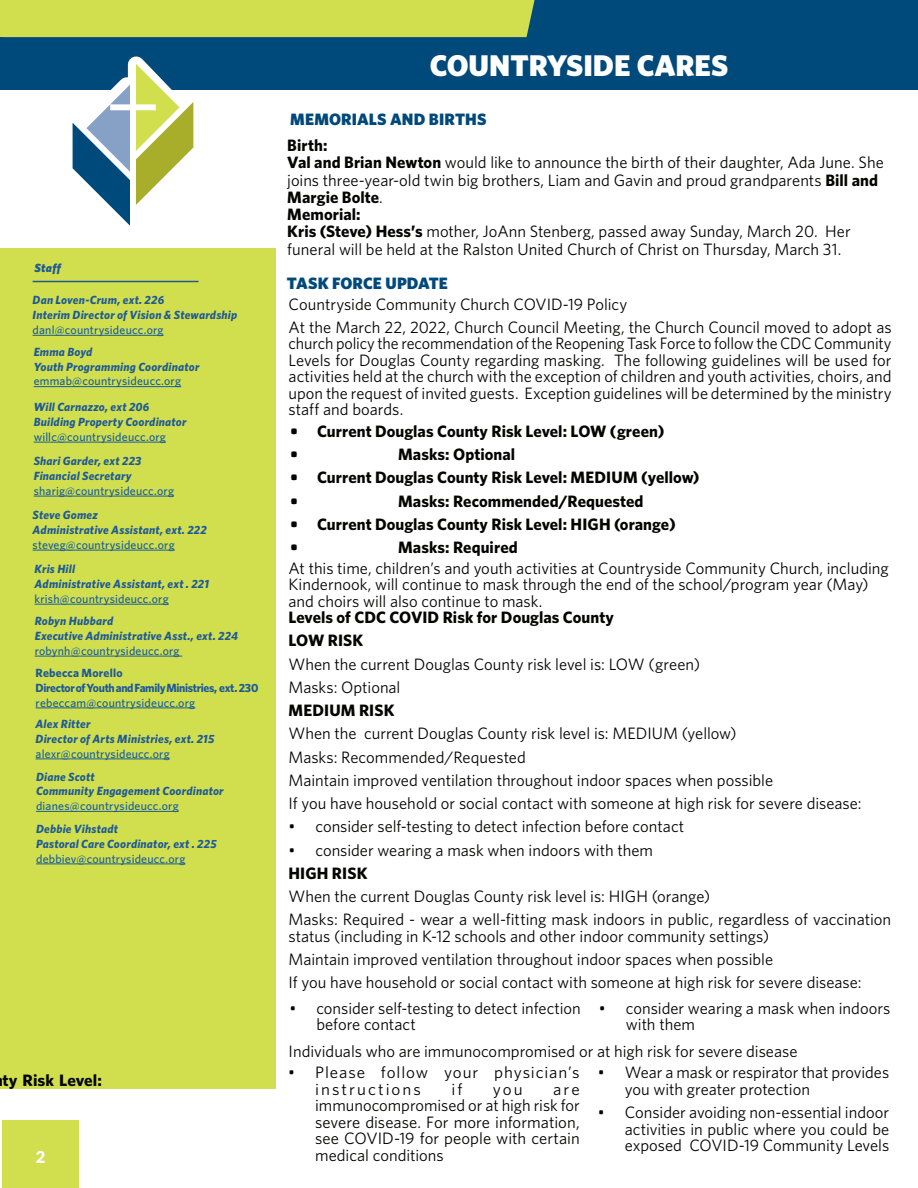
<style>
.page{position:relative;width:918px;height:1188px;background:#fff}
.page>*{position:absolute;margin:0;border:0;box-sizing:border-box;transform-origin:0 0}
.t1{font:900 30px "Whitney";color:#fff}
.t2{font:16.5px/16.5px "Whitney";color:#040503}
.t3{font:700 16.5px/23.2px "Whitney";letter-spacing:.005em;color:#040503}
.t4{font:16.5px/16.5px "Whitney";letter-spacing:.055em;color:#040503}
.t5{font:900 16.5px "Whitney";letter-spacing:.01em;color:#00497b}
.t6{font:900 16.5px "Lato";color:#fff}
.t7{font:italic 700 11.85px/14.9px "Whitney";letter-spacing:.015em;color:#1e5a97}
.t8{font:500 11.85px "Whitney";letter-spacing:.015em;color:#175d9e}
.t9{font:700 11.85px/14.9px "Whitney";letter-spacing:-.025em;color:#1e5a97}
.t10{font:italic 900 11.85px "Whitney";letter-spacing:.02em;color:#1e5a97}
.s1{font-weight:700}
</style>
<div class="page">
<div style="left:2px;top:1120px;width:76px;height:68px;background:#d1de4d"></div>
<div style="left:0;top:248px;width:275px;height:841px;background:#d1de4d"></div>
<hr style="left:35px;top:656px;width:147px;height:1px;background:#175d9e">
<hr style="left:34px;top:496px;width:140px;height:1px;background:#175d9e">
<hr style="left:33px;top:550px;width:142px;height:1px;background:#175d9e">
<hr style="left:35px;top:604px;width:134px;height:1px;background:#175d9e">
<hr style="left:33px;top:281px;width:166px;height:1px;background:#1e5a97">
<hr style="left:36px;top:864px;width:149px;height:1px;background:#175d9e">
<div style="left:0;top:0;width:918px;height:90px;background:#00497b"></div>
<svg style="left:3px;top:0;width:532px;height:264px"></svg>
<div style="left:0;top:0;width:24px;height:37px;background:#d1de4d"></div>
<hr style="left:36px;top:708px;width:159px;height:1px;background:#175d9e">
<hr style="left:34px;top:442px;width:132px;height:1px;background:#175d9e">
<hr style="left:36px;top:811px;width:143px;height:1px;background:#175d9e">
<hr style="left:36px;top:759px;width:134px;height:1px;background:#175d9e">
<hr style="left:34px;top:386px;width:147px;height:1px;background:#175d9e">
<hr style="left:33px;top:335px;width:131px;height:1px;background:#175d9e">
<p class="t10" style="left:35px;top:260px;width:28px">Staff</p>
<p class="t7" style="left:33px;top:293px;width:206px">Dan Loven-Crum, ext. 226<br>Interim Director of Vision &amp; Stewardship</p>
<p class="t8" style="left:33px;top:322px;width:133px">danl@countrysideucc.org</p>
<p class="t7" style="left:34px;top:344px;width:167px">Emma Boyd<br>Youth Programming Coordinator</p>
<p class="t8" style="left:34px;top:373px;width:149px">emmab@countrysideucc.org</p>
<p class="t7" style="left:34px;top:399px;width:154px">Will Carnazzo, ext 206<br>Building Property Coordinator</p>
<p class="t8" style="left:34px;top:429px;width:134px">willc@countrysideucc.org</p>
<p class="t7" style="left:34px;top:453px;width:109px">Shari Garder, ext 223<br>Financial Secretary</p>
<p class="t8" style="left:34px;top:483px;width:142px">sharig@countrysideucc.org</p>
<p class="t7" style="left:33px;top:507px;width:176px">Steve Gomez<br>Administrative Assistant, ext. 222</p>
<p class="t8" style="left:33px;top:537px;width:144px">steveg@countrysideucc.org</p>
<p class="t7" style="left:35px;top:561px;width:176px">Kris Hill<br>Administrative Assistant, ext . 221</p>
<p class="t8" style="left:35px;top:591px;width:136px">krish@countrysideucc.org</p>
<p class="t7" style="left:35px;top:613px;width:205px">Robyn Hubbard<br>Executive Administrative Asst., ext. 224</p>
<p class="t8" style="left:35px;top:643px;width:146px">robynh@countrysideucc.org</p>
<p class="t9" style="left:36px;top:665px;width:224px">Rebecca Morello<br>Director of Youth and Family Ministries, ext. 230</p>
<p class="t8" style="left:36px;top:695px;width:161px">rebeccam@countrysideucc.org</p>
<p class="t7" style="left:36px;top:716px;width:180px">Alex Ritter<br>Director of Arts Ministries, ext. 215</p>
<p class="t8" style="left:36px;top:746px;width:136px">alexr@countrysideucc.org</p>
<p class="t7" style="left:36px;top:769px;width:189px">Diane Scott<br>Community Engagement Coordinator</p>
<p class="t8" style="left:36px;top:798px;width:144px">dianes@countrysideucc.org</p>
<p class="t7" style="left:36px;top:821px;width:182px">Debbie Vihstadt<br>Pastoral Care Coordinator, ext . 225</p>
<p class="t8" style="left:36px;top:851px;width:151px">debbiev@countrysideucc.org</p>
<p class="t3" style="left:2px;top:1068px;width:101px">ty Risk Level:</p>
<p class="t6" style="left:36px;top:1145px;width:11px">2</p>
<h1 class="t1" style="left:430px;top:46px;width:300px">COUNTRYSIDE CARES</h1>
<p class="t5" style="left:290px;top:108px;width:198px">MEMORIALS AND BIRTHS</p>
<p class="t2" style="left:287px;top:136px;width:598px;line-height:17.2px"><span class="s1">Birth:<br>Val and Brian Newton</span> would like to announce the birth of their daughter, Ada June. She joins three-year-old twin big brothers, Liam and Gavin and proud grandparents <span class="s1">Bill and Margie Bolte</span>.<br><span class="s1">Memorial:<br>Kris (Steve) Hess’s</span> mother, JoAnn Stenberg, passed away Sunday, March 20. Her funeral will be held at the Ralston United Church of Christ on Thursday, March 31.</p>
<p class="t5" style="left:287px;top:272px;width:162px">TASK FORCE UPDATE</p>
<p class="t2" style="left:289px;top:292px;width:605px;line-height:23.2px">Countryside Community Church COVID-19 Policy<br>At the March 22, 2022, Church Council Meeting, the Church Council moved to adopt as</p>
<p class="t2" style="left:289px;top:335px;width:605px;text-align:justify">church policy the recommendation of the Reopening Task Force to follow the CDC Community Levels for Douglas County regarding masking. The following guidelines will be used for activities held at the church with the exception of children and youth activities, choirs, and upon the request of invited guests. Exception guidelines will be determined by the ministry staff and boards.</p>
<p class="t3" style="left:290px;top:419px;width:376px">• Current Douglas County Risk Level: LOW (green) •</p>
<p class="t3" style="left:398px;top:442px;width:119px">Masks: Optional</p>
<p class="t3" style="left:290px;top:466px;width:411px">• Current Douglas County Risk Level: MEDIUM (yellow) •</p>
<p class="t3" style="left:398px;top:489px;width:247px">Masks: Recommended/Requested</p>
<p class="t3" style="left:290px;top:512px;width:387px">• Current Douglas County Risk Level: HIGH (orange) •</p>
<p class="t3" style="left:398px;top:535px;width:121px">Masks: Required</p>
<p class="t2" style="left:288px;top:559px;width:602px">At this time, children’s and youth activities at Countryside Community Church, including<br>Kindernook, will continue to mask through the end of the school/program year (May) and choirs will also continue to mask.</p>
<p class="t3" style="left:288px;top:605px;width:327px">Levels of CDC COVID Risk for Douglas County<br>LOW RISK</p>
<p class="t2" style="left:288px;top:652px;width:413px;line-height:23.2px">When the current Douglas County risk level is: LOW (green)<br>Masks: Optional</p>
<p class="t3" style="left:288px;top:698px;width:108px">MEDIUM RISK</p>
<p class="t2" style="left:288px;top:722px;width:575px;line-height:23.2px">When the current Douglas County risk level is: MEDIUM (yellow)<br>Masks: Recommended/Requested<br>Maintain improved ventilation throughout indoor spaces when possible<br>If you have household or social contact with someone at high risk for severe disease:</p>
<p class="t2" style="left:288px;top:818px;width:397px">• consider self-testing to detect infection before contact</p>
<p class="t2" style="left:288px;top:841px;width:366px">• consider wearing a mask when indoors with them</p>
<p class="t3" style="left:288px;top:861px;width:81px">HIGH RISK</p>
<p class="t2" style="left:288px;top:884px;width:604px;line-height:23.2px">When the current Douglas County risk level is: HIGH (orange)<br>Masks: Required - wear a well-fitting mask indoors in public, regardless of vaccination</p>
<p class="t2" style="left:288px;top:924px;width:575px;line-height:23.2px">status (including in K-12 schools and other indoor community settings)<br>Maintain improved ventilation throughout indoor spaces when possible<br>If you have household or social contact with someone at high risk for severe disease:</p>
<p class="t2" style="left:316px;top:1000px;width:266px;text-indent:-27px">• consider self-testing to detect infection before contact</p>
<p class="t2" style="left:626px;top:1000px;width:266px;text-indent:-27px">• consider wearing a mask when indoors with them</p>
<p class="t2" style="left:289px;top:1042px;width:510px">Individuals who are immunocompromised or at high risk for severe disease</p>
<p class="t4" style="left:315px;top:1064px;width:266px;text-indent:-27px">• Please follow your physician’s instructions</p>
<p class="t2" style="left:625px;top:1064px;width:266px;text-indent:-27px">• Wear a mask or respirator that provides you with greater protection</p>
<p class="t2" style="left:625px;top:1104px;width:266px;text-align:justify;text-indent:-27px">• Consider avoiding non-essential indoor activities in public where you could be exposed COVID-19 Community Levels</p>
<p class="t2" style="left:451px;top:1081px;width:12px">if</p>
<p class="t2" style="left:493px;top:1081px;width:31px">you</p>
<p class="t2" style="left:315px;top:1081px;width:266px;text-align:justify;text-indent:238px">are immunocompromised or at high risk for severe disease. For more information, see COVID-19 for people with certain medical conditions</p>
</div>
